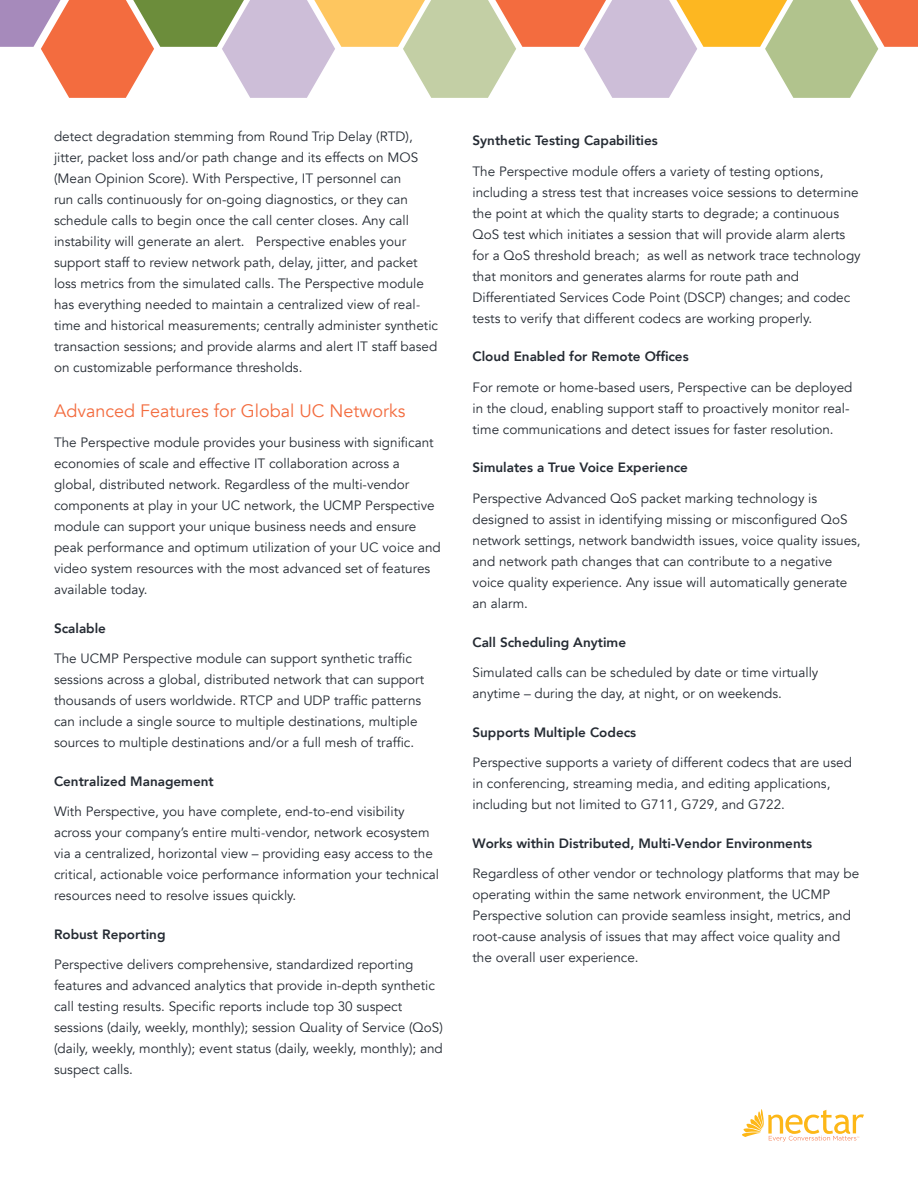
<style>
.page{position:relative;width:918px;height:1188px;background:#fff}
.page>*{position:absolute;margin:0;border:0;box-sizing:border-box;transform-origin:0 0}
.t1{font:18px "Avenir";color:#f36c3f}
.t2{font:13.5px/21px "Avenir";color:#252b33}
.t3{font:800 13.5px "Avenir";color:#252b33}
.t4{font:3.3px "Gotham";color:#f5845d}
.s1{font-family:"Minion Pro"}
</style>
<div class="page">
<svg style="left:0;top:0;width:918px;height:98px"></svg>
<svg style="left:742px;top:1109px;width:122px;height:33px"></svg>
<p class="t2" style="left:54px;top:126px;width:386px">detect degradation stemming from Round Trip Delay (RTD), jitter, packet loss and/or path change and its effects on MOS (Mean Opinion Score). With Perspective, IT personnel can<br>run calls continuously for on-going diagnostics, or they can schedule calls to begin once the call center closes. Any call instability will generate an alert. Perspective enables your support staff to review network path, delay, jitter, and packet loss metrics from the simulated calls. The Perspective module has everything needed to maintain a centralized view of real&shy;time and historical measurements; centrally administer synthetic transaction sessions; and provide alarms and alert IT staff based on customizable performance thresholds.</p>
<h1 class="t1" style="left:54px;top:400px;width:353px">Advanced Features for Global UC Networks</h1>
<p class="t2" style="left:54px;top:432px;width:388px">The Perspective module provides your business with significant economies of scale and effective IT collaboration across a global, distributed network. Regardless of the multi-vendor components at play in your UC network, the UCMP Perspective module can support your unique business needs and ensure peak performance and optimum utilization of your UC voice and video system resources with the most advanced set of features available today.</p>
<p class="t3" style="left:54px;top:618px;width:54px">Scalable</p>
<p class="t2" style="left:54px;top:648px;width:372px">The UCMP Perspective module can support synthetic traffic sessions across a global, distributed network that can support thousands of users worldwide. RTCP and UDP traffic patterns can include a single source to multiple destinations, multiple sources to multiple destinations and/or a full mesh of traffic.</p>
<p class="t3" style="left:54px;top:771px;width:161px">Centralized Management</p>
<p class="t2" style="left:54px;top:801px;width:387px">With Perspective, you have complete, end-to-end visibility across your company’s entire multi<span class="s1">-</span>vendor, network ecosystem via a centralized, horizontal view – providing easy access to the critical, actionable voice performance information your technical resources need to resolve issues quickly.</p>
<p class="t3" style="left:54px;top:924px;width:113px">Robust Reporting</p>
<p class="t2" style="left:54px;top:954px;width:390px">Perspective delivers comprehensive, standardized reporting features and advanced analytics that provide in-depth synthetic call testing results. Specific reports include top 30 suspect sessions (daily, weekly, monthly); session Quality of Service (QoS) (daily, weekly, monthly); event status (daily, weekly, monthly); and suspect calls.</p>
<p class="t3" style="left:472px;top:130px;width:187px">Synthetic Testing Capabilities</p>
<p class="t2" style="left:472px;top:161px;width:390px">The Perspective module offers a variety of testing options, including a stress test that increases voice sessions to determine the point at which the quality starts to degrade; a continuous QoS test which initiates a session that will provide alarm alerts for a QoS threshold breach; as well as network trace technology that monitors and generates alarms for route path and Differentiated Services Code Point (DSCP) changes; and codec tests to verify that different codecs are working properly.</p>
<p class="t3" style="left:472px;top:346px;width:218px">Cloud Enabled for Remote Offices</p>
<p class="t2" style="left:472px;top:377px;width:382px">For remote or home-based users, Perspective can be deployed in the cloud, enabling support staff to proactively monitor real&shy;time communications and detect issues for faster resolution.</p>
<p class="t3" style="left:472px;top:457px;width:217px">Simulates a True Voice Experience</p>
<p class="t2" style="left:472px;top:488px;width:390px">Perspective Advanced QoS packet marking technology is designed to assist in identifying missing or misconfigured QoS network settings, network bandwidth issues, voice quality issues, and network path changes that can contribute to a negative voice quality experience. Any issue will automatically generate an alarm.</p>
<p class="t3" style="left:472px;top:631px;width:155px">Call Scheduling Anytime</p>
<p class="t2" style="left:472px;top:662px;width:347px">Simulated calls can be scheduled by date or time virtually anytime – during the day, at night, or on weekends.</p>
<p class="t3" style="left:472px;top:721px;width:165px">Supports Multiple Codecs</p>
<p class="t2" style="left:472px;top:752px;width:381px">Perspective supports a variety of different codecs that are used in conferencing, streaming media, and editing applications, including but not limited to G711, G729, and G722.</p>
<p class="t3" style="left:472px;top:832px;width:341px">Works within Distributed, Multi-Vendor Environments</p>
<p class="t2" style="left:472px;top:863px;width:388px">Regardless of other vendor or technology platforms that may be operating within the same network environment, the UCMP Perspective solution can provide seamless insight, metrics, and root-cause analysis of issues that may affect voice quality and the overall user experience.</p>
<p class="t4" style="left:857px;top:1136px;width:4px">™</p>
</div>
